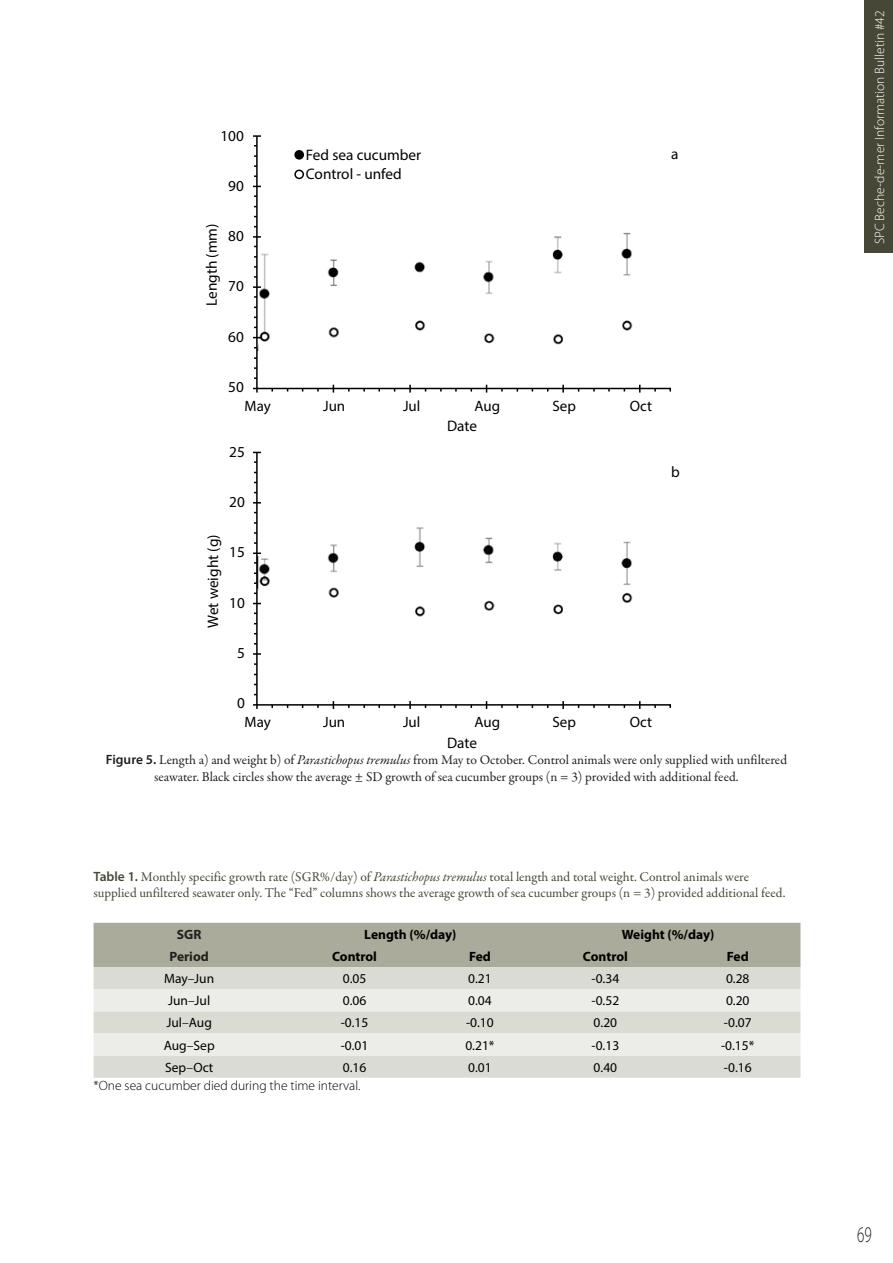
<style>
.page{position:relative;width:893px;height:1263px;background:#fff}
.page>*{position:absolute;margin:0;border:0;box-sizing:border-box;transform-origin:0 0}
.t1{font:300 22.5px "Myriad Pro";color:#231f20;scale:.67 1}
.t2{font:15.3px/18.3px "Myriad Pro";color:#000}
.t3{font:15px "Myriad Pro";color:#000}
.Figures_English{font:13.5px/16.5px "Garamond Premr Pro";color:#474738}
.Figures_English-2{font:13.5px/16.5px "Garamond Premr Pro";color:#231f20;text-align:center}
.t4{font:13.5px "Myriad Pro";color:#000}
.t5{font:700 13.5px "Myriad Pro";color:#000}
.Figures_English-3{font:300 13.5px "Myriad Pro";color:#000}
.t6{font:300 13.5px "Myriad Pro";color:#fff}
.t7{font:700 13.5px "Myriad Pro";color:#231f20}
.s1{font-family:"Myriad Pro";font-weight:600}
.s2{font-style:italic}
.s3{color:#231f20}
</style>
<div class="page">
<div style="left:864px;top:0;width:29px;height:253px;background:#474738"></div>
<svg style="left:255px;top:451px;width:417px;height:258px"></svg>
<svg style="left:562px;top:701px;width:2px;height:8px"></svg>
<svg style="left:409px;top:701px;width:2px;height:8px"></svg>
<svg style="left:253px;top:704px;width:5px;height:5px"></svg>
<svg style="left:253px;top:552px;width:8px;height:2px"></svg>
<svg style="left:253px;top:653px;width:8px;height:2px"></svg>
<svg style="left:255px;top:137px;width:417px;height:256px"></svg>
<svg style="left:562px;top:385px;width:2px;height:8px"></svg>
<svg style="left:409px;top:385px;width:2px;height:8px"></svg>
<svg style="left:253px;top:388px;width:5px;height:5px"></svg>
<svg style="left:253px;top:135px;width:8px;height:2px"></svg>
<svg style="left:253px;top:236px;width:8px;height:2px"></svg>
<svg style="left:253px;top:286px;width:8px;height:2px"></svg>
<div style="left:294px;top:150px;width:10px;height:10px;background:#000;border-radius:50%"></div>
<svg style="left:294px;top:170px;width:10px;height:9px"></svg>
<div style="left:94px;top:923px;width:706px;height:44px;background:#aaab9a"></div>
<div style="left:94px;top:967px;width:706px;height:111px;background:#dadbd3"></div>
<svg style="left:94px;top:989px;width:706px;height:66px;background:#e6e6e1"></svg>
<p class="t2" style="left:220px;top:126px;width:25px">100</p>
<p class="t2" style="left:228px;top:176px;width:17px">90</p>
<p class="t2" style="left:202px;top:306px;width:84px;rotate:-90deg">Length (mm)</p>
<p class="t2" style="left:228px;top:227px;width:17px">80</p>
<p class="t2" style="left:228px;top:277px;width:17px">70</p>
<p class="t2" style="left:228px;top:327px;width:17px">60</p>
<p class="t2" style="left:228px;top:377px;width:17px">50</p>
<p class="t2" style="left:306px;top:146px;width:117px">Fed sea cucumber<br>Control - unfed</p>
<p class="t3" style="left:245px;top:397px;width:28px">May</p>
<p class="t3" style="left:323px;top:397px;width:24px">Jun</p>
<p class="t3" style="left:403px;top:397px;width:19px">Jul</p>
<p class="t3" style="left:474px;top:397px;width:27px">Aug</p>
<p class="t3" style="left:552px;top:397px;width:25px">Sep</p>
<p class="t3" style="left:630px;top:397px;width:24px">Oct</p>
<p class="t2" style="left:447px;top:417px;width:32px">Date</p>
<p class="t2" style="left:229px;top:442px;width:17px">25</p>
<p class="t2" style="left:229px;top:493px;width:17px">20</p>
<p class="t2" style="left:204px;top:628px;width:95px;rotate:-90deg">Wet weight (g)</p>
<p class="t2" style="left:229px;top:543px;width:17px">15</p>
<p class="t2" style="left:229px;top:593px;width:17px">10</p>
<p class="t2" style="left:237px;top:643px;width:9px">5</p>
<p class="t2" style="left:237px;top:694px;width:9px">0</p>
<p class="t3" style="left:245px;top:713px;width:28px">May</p>
<p class="t3" style="left:323px;top:713px;width:24px">Jun</p>
<p class="t3" style="left:403px;top:713px;width:19px">Jul</p>
<p class="t3" style="left:474px;top:713px;width:27px">Aug</p>
<p class="t3" style="left:552px;top:713px;width:25px">Sep</p>
<p class="t3" style="left:630px;top:713px;width:24px">Oct</p>
<p class="t2" style="left:447px;top:733px;width:32px">Date</p>
<p class="t2" style="left:671px;top:144px;width:9px">a</p>
<p class="t2" style="left:671px;top:463px;width:10px">b</p>
<p class="Figures_English-2" style="left:106px;top:752px;width:683px"><span class="s1">Figure 5.</span> Length a) and weight b) of <span class="s2">Parastichopus tremulus</span> from May to October. Control animals were only supplied with unfiltered seawater. Black circles show the average ± SD growth of sea cucumber groups (n = 3) provided with additional feed.</p>
<p class="Figures_English" style="left:94px;top:869px;width:693px"><span class="s1">Table 1.</span> Monthly specific growth rate (SGR%/day) of <span class="s2">Parastichopus tremulus</span> total length and total weight. Control animals were supplied unfiltered seawater only. The “Fed” columns shows the average growth of sea cucumber groups (n = 3) provided additional feed.</p>
<p class="t7" style="left:177px;top:925px;width:26px">SGR</p>
<p class="t5" style="left:364px;top:925px;width:94px">Length (%/day)</p>
<p class="t5" style="left:622px;top:925px;width:94px">Weight (%/day)</p>
<p class="t7" style="left:170px;top:948px;width:41px">Period</p>
<p class="t5" style="left:332px;top:948px;width:46px">Control</p>
<p class="t5" style="left:469px;top:948px;width:23px">Fed</p>
<p class="t5" style="left:583px;top:948px;width:46px">Control</p>
<p class="t5" style="left:727px;top:948px;width:23px">Fed</p>
<p class="t4" style="left:164px;top:970px;width:52px">May<span class="s3">–</span>Jun</p>
<p class="t4" style="left:343px;top:970px;width:25px">0.05</p>
<p class="t4" style="left:468px;top:970px;width:25px">0.21</p>
<p class="t4" style="left:592px;top:970px;width:29px">-0.34</p>
<p class="t4" style="left:726px;top:970px;width:25px">0.28</p>
<p class="t4" style="left:168px;top:992px;width:44px">Jun<span class="s3">–</span>Jul</p>
<p class="t4" style="left:343px;top:992px;width:25px">0.06</p>
<p class="t4" style="left:468px;top:992px;width:25px">0.04</p>
<p class="t4" style="left:592px;top:992px;width:29px">-0.52</p>
<p class="t4" style="left:726px;top:992px;width:25px">0.20</p>
<p class="t4" style="left:167px;top:1014px;width:47px">Jul<span class="s3">–</span>Aug</p>
<p class="t4" style="left:341px;top:1014px;width:29px">-0.15</p>
<p class="t4" style="left:466px;top:1014px;width:29px">-0.10</p>
<p class="t4" style="left:594px;top:1014px;width:25px">0.20</p>
<p class="t4" style="left:724px;top:1014px;width:29px">-0.07</p>
<p class="t4" style="left:164px;top:1037px;width:53px">Aug<span class="s3">–</span>Sep</p>
<p class="t4" style="left:341px;top:1037px;width:29px">-0.01</p>
<p class="t4" style="left:465px;top:1037px;width:31px">0.21*</p>
<p class="t4" style="left:592px;top:1037px;width:29px">-0.13</p>
<p class="t4" style="left:721px;top:1037px;width:35px">-0.15*</p>
<p class="t4" style="left:165px;top:1059px;width:50px">Sep<span class="s3">–</span>Oct</p>
<p class="t4" style="left:343px;top:1059px;width:25px">0.16</p>
<p class="t4" style="left:468px;top:1059px;width:25px">0.01</p>
<p class="t4" style="left:594px;top:1059px;width:25px">0.40</p>
<p class="t4" style="left:724px;top:1059px;width:29px">-0.16</p>
<p class="Figures_English-3" style="left:94px;top:1077px;width:268px">*One sea cucumber died during the time interval.</p>
<p class="t6" style="left:872px;top:244px;width:235px;rotate:-90deg">SPC Beche-de-mer Information Bulletin #42</p>
<h1 class="t1" style="left:857px;top:1221px;width:23px">69</h1>
</div>
